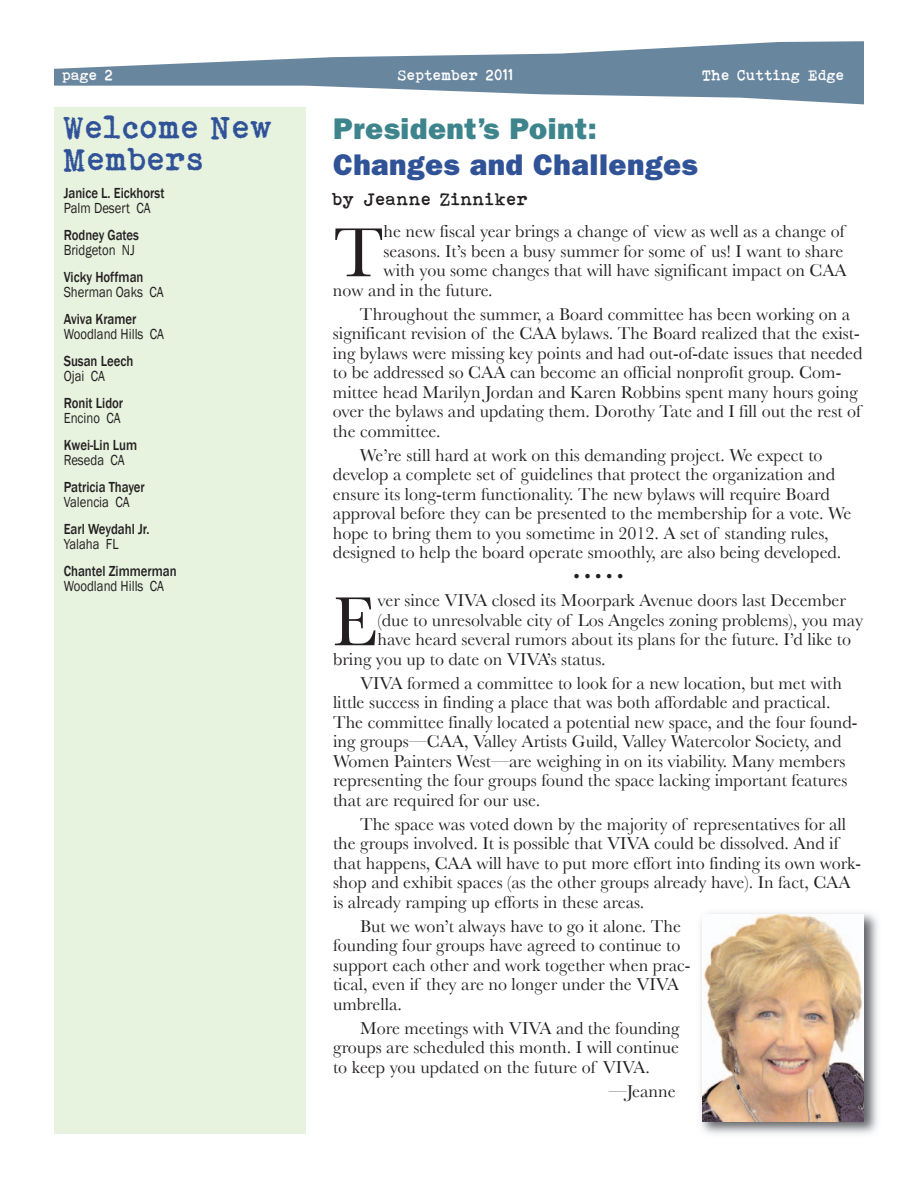
<style>
.page{position:relative;width:918px;height:1188px;background:#fff}
.page>*{position:absolute;margin:0;border:0;box-sizing:border-box;transform-origin:0 0}
.t1{font:72.15px "Baskerville";color:#231f20}
.t2{font:33px/31.5px "Bohemian Type Writer";color:#305398}
.t3{font:30px "ITC Franklin Gothic Std Hvy";letter-spacing:.02em;color:#305398}
.t4{font:30px "ITC Franklin Gothic Std Hvy";letter-spacing:.02em;color:#3e848c}
.t5{font:18px/19.5px "Baskerville";color:#231f20}
.t6{font:18px "Bohemian Type Writer";color:#231f20}
.t7{font:500 15px "Franklin Gothic";color:#231f20;scale:.85 1}
.t8{font:15px "Franklin Gothic";color:#231f20;scale:.85 1}
.t9{font:15px "Bohemian Type Writer";color:#fff}
.s1{color:#fff}
</style>
<div class="page">
<svg style="left:54px;top:41px;width:810px;height:63px;fill:#69869f"></svg>
<div style="left:54px;top:108px;width:252px;height:1026px;background:#e7f2df"></div>
<img style="left:700px;top:913px;width:178px;height:221px">
<img style="left:702px;top:915px;width:162px;height:206px">
<p class="t9" style="left:62px;top:66px;width:53px">page 2</p>
<p class="t9" style="left:398px;top:66px;width:117px">September 2011</p>
<p class="t9" style="left:703px;top:66px;width:144px">The Cutting Edge</p>
<h3 class="t4" style="left:333px;top:117px;width:265px">President’s Point:</h3>
<h3 class="t3" style="left:333px;top:153px;width:366px">Changes and Challenges</h3>
<h2 class="t2" style="left:64px;top:111px;width:212px">Welcome New<br>Members</h2>
<p class="t7" style="left:64px;top:185px;width:120px">Janice L. Eickhorst</p>
<p class="t8" style="left:64px;top:200px;width:104px">Palm Desert CA</p>
<p class="t7" style="left:64px;top:227px;width:90px">Rodney Gates</p>
<p class="t8" style="left:64px;top:242px;width:85px">Bridgeton NJ</p>
<p class="t7" style="left:64px;top:269px;width:95px">Vicky Hoffman</p>
<p class="t8" style="left:64px;top:284px;width:119px">Sherman Oaks CA</p>
<p class="t7" style="left:64px;top:311px;width:87px">Aviva Kramer</p>
<p class="t8" style="left:64px;top:326px;width:120px">Woodland Hills CA</p>
<p class="t7" style="left:64px;top:353px;width:83px">Susan Leech</p>
<p class="t8" style="left:64px;top:368px;width:50px">Ojai CA</p>
<p class="t7" style="left:64px;top:395px;width:71px">Ronit Lidor</p>
<p class="t8" style="left:64px;top:410px;width:68px">Encino CA</p>
<p class="t7" style="left:64px;top:437px;width:88px">Kwei-Lin Lum</p>
<p class="t8" style="left:64px;top:452px;width:73px">Reseda CA</p>
<p class="t7" style="left:64px;top:479px;width:97px">Patricia Thayer</p>
<p class="t8" style="left:64px;top:494px;width:79px">Valencia CA</p>
<p class="t7" style="left:64px;top:521px;width:103px">Earl Weydahl Jr.</p>
<p class="t8" style="left:64px;top:536px;width:66px">Yalaha FL</p>
<p class="t7" style="left:64px;top:563px;width:134px">Chantel Zimmerman</p>
<p class="t8" style="left:64px;top:578px;width:120px">Woodland Hills CA</p>
<p class="t6" style="left:333px;top:189px;width:197px">by Jeanne Zinniker</p>
<h1 class="t1" style="left:333px;top:212px;width:52px">T</h1>
<p class="t5" style="left:384px;top:222px;width:463px">he new fiscal year brings a change of view as well as a change of</p>
<p class="t5" style="left:384px;top:241px;width:461px">seasons. It’s been a busy summer for some of us! I want to share</p>
<p class="t5" style="left:384px;top:261px;width:465px">with you some changes that will have significant impact on CAA</p>
<p class="t5" style="left:333px;top:280px;width:161px">now and in the future.</p>
<p class="t5" style="left:333px;top:304px;width:531px;text-indent:27px">Throughout the summer, a Board committee has been working on a significant revision of the CAA bylaws. The Board realized that the exist&shy;ing bylaws were missing key points and had out-of-date issues that needed to be addressed so CAA can become an official nonprofit group. Com&shy;mittee head Marilyn Jordan and Karen Robbins spent many hours going over the bylaws and updating them. Dorothy Tate and I fill out the rest of the committee.</p>
<p class="t5" style="left:333px;top:445px;width:520px;text-indent:27px">We’re still hard at work on this demanding project. We expect to develop a complete set of guidelines that protect the organization and ensure its long-term functionality. The new bylaws will require Board approval before they can be presented to the membership for a vote. We hope to bring them to you sometime in 2012. A set of standing rules, designed to help the board operate smoothly, are also being developed.</p>
<p class="t5" style="left:574px;top:567px;width:51px">• • • • •</p>
<h1 class="t1" style="left:333px;top:581px;width:47px">E</h1>
<p class="t5" style="left:378px;top:591px;width:470px">ver since VIVA closed its Moorpark Avenue doors last December</p>
<p class="t5" style="left:378px;top:610px;width:487px">(due to unresolvable city of Los Angeles zoning problems), you may</p>
<p class="t5" style="left:378px;top:630px;width:475px">have heard several rumors about its plans for the future. I’d like to</p>
<p class="t5" style="left:333px;top:649px;width:274px">bring you up to date on VIVA’s status.</p>
<p class="t5" style="left:333px;top:673px;width:526px;text-indent:27px">VIVA formed a committee to look for a new location, but met with little success in finding a place that was both affordable and practical.<br>The committee finally located a potential new space, and the four found&shy;ing groups—CAA, Valley Artists Guild, Valley Watercolor Society, and Women Painters West—are weighing in on its viability. Many members representing the four groups found the space lacking important features that are required for our use.</p>
<p class="t5" style="left:333px;top:814px;width:530px;text-indent:27px">The space was voted down by the majority of representatives for all the groups involved. It is possible that VIVA could be dissolved. And if that happens, CAA will have to put more effort into finding its own work&shy;shop and exhibit spaces (as the other groups already have). In fact, CAA is already ramping up efforts in these areas.</p>
<p class="t5" style="left:333px;top:916px;width:359px;text-indent:27px">But we won’t always have to go it alone. The founding four groups have agreed to continue to support each other and work together when prac&shy;tical, even if they are no longer under the VIVA umbrella.</p>
<p class="t5" style="left:333px;top:1018px;width:348px;text-align:justify;text-indent:27px">More meetings with VIVA and the founding groups are scheduled this month. I will continue to keep you updated on the future of VIVA.</p>
<p class="t5" style="left:609px;top:1081px;width:87px">—Jeanne <span class="s1">m</span></p>
</div>
